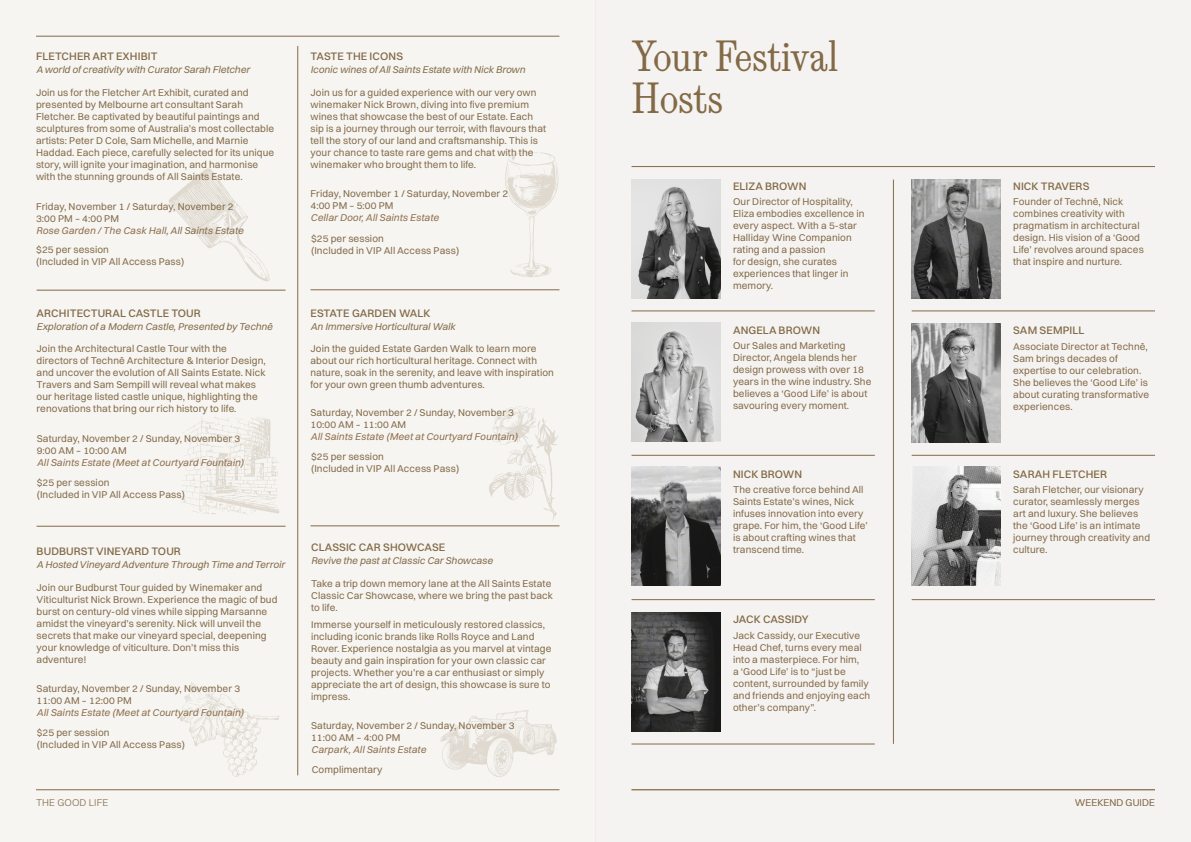
<style>
.page{position:relative;width:1191px;height:842px;background:#fff}
.page>*{position:absolute;margin:0;border:0;box-sizing:border-box;transform-origin:0 0}
.t1{font:semi-condensed 43.6px/42.1px "BB Modern Trial";letter-spacing:-.01em;color:#836a47}
.Footer__White{font:500 11px "Switzer";letter-spacing:.01em;color:#836a47}
.Footer__White-2{font:10px/12px "Switzer";letter-spacing:.01em;color:#836a47}
.Footer__White-3{font:italic 10px "Switzer";color:#836a47}
.t2{font:300 10px "Switzer";letter-spacing:.01em;color:#836a47}
.s1{font-style:italic;color:#8e6d4b}
.s2{font-style:italic}
.s3{color:#8e6d4b}
</style>
<div class="page">
<div style="left:0;top:0;width:595px;height:842px;background:#f6f5f2"></div>
<hr style="left:36px;top:789px;width:523px;height:1px;background:#836a47">
<hr style="left:36px;top:36px;width:523px;height:1px;background:#836a47">
<hr style="left:297px;top:46px;width:1px;height:729px;background:#836a47">
<hr style="left:310px;top:290px;width:249px;height:1px;background:#836a47">
<hr style="left:310px;top:526px;width:249px;height:1px;background:#836a47">
<hr style="left:37px;top:290px;width:248px;height:1px;background:#836a47">
<hr style="left:37px;top:526px;width:248px;height:1px;background:#836a47">
<svg style="left:440px;top:710px;width:116px;height:67px"></svg>
<svg style="left:489px;top:406px;width:69px;height:115px"></svg>
<svg style="left:180px;top:416px;width:99px;height:98px"></svg>
<svg style="left:180px;top:682px;width:99px;height:95px"></svg>
<svg style="left:505px;top:152px;width:53px;height:125px"></svg>
<svg style="left:168px;top:168px;width:102px;height:114px"></svg>
<div style="left:595px;top:0;width:596px;height:842px;background:#f5f3f1"></div>
<hr style="left:631px;top:789px;width:524px;height:1px;background:#836a47">
<hr style="left:631px;top:311px;width:243px;height:1px;background:#836a47">
<hr style="left:911px;top:311px;width:244px;height:1px;background:#836a47">
<hr style="left:631px;top:455px;width:243px;height:1px;background:#836a47">
<hr style="left:911px;top:455px;width:244px;height:1px;background:#836a47">
<hr style="left:631px;top:599px;width:243px;height:1px;background:#836a47">
<hr style="left:911px;top:599px;width:244px;height:1px;background:#836a47">
<hr style="left:631px;top:744px;width:243px;height:1px;background:#836a47">
<hr style="left:631px;top:166px;width:524px;height:1px;background:#836a47">
<img style="left:911px;top:179px;width:89px;height:119px">
<img style="left:911px;top:324px;width:89px;height:119px">
<img style="left:631px;top:612px;width:89px;height:119px">
<img style="left:911px;top:467px;width:89px;height:119px">
<hr style="left:893px;top:180px;width:1px;height:564px;background:#836a47">
<img style="left:631px;top:179px;width:89px;height:119px">
<img style="left:631px;top:323px;width:89px;height:118px">
<img style="left:631px;top:467px;width:89px;height:119px">
<p class="Footer__White" style="left:36px;top:50px;width:123px">FLETCHER ART EXHIBIT</p>
<p class="Footer__White-2" style="left:36px;top:86px;width:240px">Join us for the Fletcher Art Exhibit, curated and presented by Melbourne art consultant Sarah Fletcher. Be captivated by beautiful paintings and sculptures from some of Australia’s most collectable artists: Peter D Cole, Sam Michelle, and Marnie Haddad. Each piece, carefully selected for its unique story, will ignite your imagination, and harmonise with the stunning grounds of All Saints Estate.</p>
<p class="Footer__White-2" style="left:36px;top:200px;width:209px">Friday, November 1 / Saturday, November 2<br>3:00 PM – 4:00 PM<br><span class="s1">Rose Garden / The Cask Hall</span><span class="s2">, All Saints Estate</span></p>
<p class="Footer__White-2" style="left:36px;top:243px;width:150px">$25 per session<br>(Included in VIP All Access Pass)</p>
<p class="Footer__White-3" style="left:36px;top:64px;width:215px">A world of creativity with Curator Sarah Fletcher</p>
<p class="Footer__White" style="left:310px;top:50px;width:94px">TASTE THE ICONS</p>
<p class="Footer__White-2" style="left:310px;top:86px;width:237px">Join us for a guided experience with our very own winemaker Nick Brown, diving into five premium wines that showcase the best of our Estate. Each sip is a journey through our terroir, with flavours that tell the story of our land and craftsmanship. This is your chance to taste rare gems and chat with the winemaker who brought them to life.</p>
<p class="Footer__White-3" style="left:310px;top:64px;width:216px">Iconic wines of All Saints Estate with Nick Brown</p>
<p class="Footer__White-2" style="left:310px;top:188px;width:199px">Friday, November 1 / Saturday, November 2<br>4:00 PM – 5:00 PM<br><span class="s1">Cellar Door, All Saints Estate</span></p>
<p class="Footer__White-2" style="left:311px;top:232px;width:150px">$25 per session<br>(Included in VIP All Access Pass)</p>
<p class="t1" style="left:631px;top:37px;width:209px">Your Festival<br>Hosts</p>
<p class="Footer__White" style="left:733px;top:180px;width:75px">ELIZA BROWN</p>
<p class="Footer__White-2" style="left:733px;top:196px;width:133px">Our Director of Hospitality,<br>Eliza embodies excellence in every aspect. With a 5-star<br>Halliday Wine Companion rating and a passion<br>for design, she curates experiences that linger in memory.</p>
<p class="Footer__White" style="left:1013px;top:180px;width:78px">NICK TRAVERS</p>
<p class="Footer__White-2" style="left:1013px;top:196px;width:132px">Founder of Technē, Nick combines creativity with pragmatism in architectural design. His vision of a ‘Good<br>Life’ revolves around spaces that inspire and nurture.</p>
<p class="Footer__White" style="left:37px;top:306px;width:166px">ARCHITECTURAL CASTLE TOUR</p>
<p class="Footer__White-2" style="left:37px;top:343px;width:231px">Join the Architectural Castle Tour with the directors of Technē Architecture &amp; Interior Design, and uncover the evolution of All Saints Estate. Nick Travers and Sam Sempill will reveal what makes our heritage listed castle unique, highlighting the renovations that bring our rich history to life.</p>
<p class="Footer__White-3" style="left:37px;top:320px;width:238px">Exploration of a Modern Castle, Presented by Technē</p>
<p class="Footer__White-2" style="left:37px;top:432px;width:209px">Saturday, November 2 / Sunday, November 3<br>9:00 AM – 10:00 AM<br><span class="s1">All Saints Estate (Meet at Courtyard Fountain)</span></p>
<p class="Footer__White-2" style="left:37px;top:476px;width:150px">$25 per session<br>(Included in VIP All Access Pass)</p>
<p class="Footer__White" style="left:37px;top:544px;width:146px">BUDBURST VINEYARD TOUR</p>
<p class="Footer__White-2" style="left:37px;top:581px;width:242px">Join our Budburst Tour guided by Winemaker and Viticulturist Nick Brown. Experience the magic of bud burst on century-old vines while sipping Marsanne amidst the vineyard’s serenity. Nick will unveil the secrets that make our vineyard special, deepening your knowledge of viticulture. Don’t miss this adventure!</p>
<p class="Footer__White-2" style="left:37px;top:682px;width:209px">Saturday, November 2 / Sunday, November 3<br>11:00 AM – 12:00 PM<br><span class="s1">All Saints Estate (Meet at Courtyard Fountain)</span></p>
<p class="Footer__White-2" style="left:37px;top:727px;width:150px">$25 per session<br>(Included in VIP All Access Pass)</p>
<p class="Footer__White-3" style="left:37px;top:558px;width:250px">A Hosted Vineyard Adventure Through Time and Terroir</p>
<p class="Footer__White" style="left:310px;top:306px;width:121px">ESTATE GARDEN WALK</p>
<p class="Footer__White-3" style="left:310px;top:320px;width:146px">An Immersive Horticultural Walk</p>
<p class="Footer__White-2" style="left:310px;top:343px;width:245px">Join the guided Estate Garden Walk to learn more about our rich horticultural heritage. Connect with nature, soak in the serenity, and leave with inspiration for your own green thumb adventures.</p>
<p class="Footer__White-2" style="left:310px;top:406px;width:209px">Saturday, November 2 / Sunday, November 3<br>10:00 AM – 11:00 AM<br><span class="s1">All Saints Estate (Meet at Courtyard Fountain)</span></p>
<p class="Footer__White-2" style="left:311px;top:450px;width:150px">$25 per session<br>(Included in VIP All Access Pass)</p>
<p class="Footer__White" style="left:311px;top:541px;width:136px">CLASSIC CAR SHOWCASE</p>
<p class="Footer__White-2" style="left:311px;top:577px;width:243px">Take a trip down memory lane at the All Saints Estate<br>Classic Car Showcase, where we bring the past back to life.</p>
<p class="Footer__White-2" style="left:311px;top:619px;width:242px">Immerse yourself in meticulously restored classics, including iconic brands like Rolls Royce and Land Rover<span class="s3">.</span> Experience nostalgia as you marvel at vintage beauty and gain inspiration for your own classic car projects. Whether you’re a car enthusiast or simply appreciate the art of design, this showcase is sure to impress.</p>
<p class="Footer__White-3" style="left:311px;top:555px;width:183px">Revive the past at Classic Car Showcase</p>
<p class="Footer__White-2" style="left:311px;top:719px;width:205px">Saturday, November 2 / Sunday, November 3<br>11:00 AM – 4:00 PM<br><span class="s1">Carpark, All Saints Estate</span></p>
<p class="Footer__White-2" style="left:312px;top:764px;width:72px">Complimentary</p>
<p class="Footer__White" style="left:733px;top:324px;width:89px">ANGELA BROWN</p>
<p class="Footer__White-2" style="left:733px;top:339px;width:140px">Our Sales and Marketing<br>Director, Angela blends her design prowess with over 18 years in the wine industry. She believes a ‘Good Life’ is about savouring every moment.</p>
<p class="Footer__White" style="left:733px;top:467px;width:71px">NICK BROWN</p>
<p class="Footer__White-2" style="left:733px;top:483px;width:136px">The creative force behind All<br>Saints Estate’s wines, Nick infuses innovation into every grape. For him, the ‘Good Life’ is about crafting wines that transcend time.</p>
<p class="Footer__White" style="left:733px;top:613px;width:77px">JACK CASSIDY</p>
<p class="Footer__White-2" style="left:733px;top:629px;width:139px">Jack Cassidy, our Executive<br>Head Chef, turns every meal into a masterpiece. For him,<br>a ‘Good Life’ is to “just be content, surrounded by family and friends and enjoying each other’s company”.</p>
<p class="Footer__White" style="left:1013px;top:324px;width:73px">SAM SEMPILL</p>
<p class="Footer__White-2" style="left:1013px;top:340px;width:137px">Associate Director at Technē,<br>Sam brings decades of expertise to our celebration.<br>She believes the ‘Good Life’ is about curating transformative experiences.</p>
<p class="Footer__White" style="left:1013px;top:467px;width:95px">SARAH FLETCHER</p>
<p class="Footer__White-2" style="left:1013px;top:483px;width:138px">Sarah Fletcher, our visionary curator, seamlessly merges art and luxury. She believes the ‘Good Life’ is an intimate journey through creativity and culture.</p>
<p class="t2" style="left:36px;top:796px;width:74px">THE GOOD LIFE</p>
<p class="t2" style="left:1074px;top:796px;width:82px">WEEKEND GUIDE</p>
</div>
